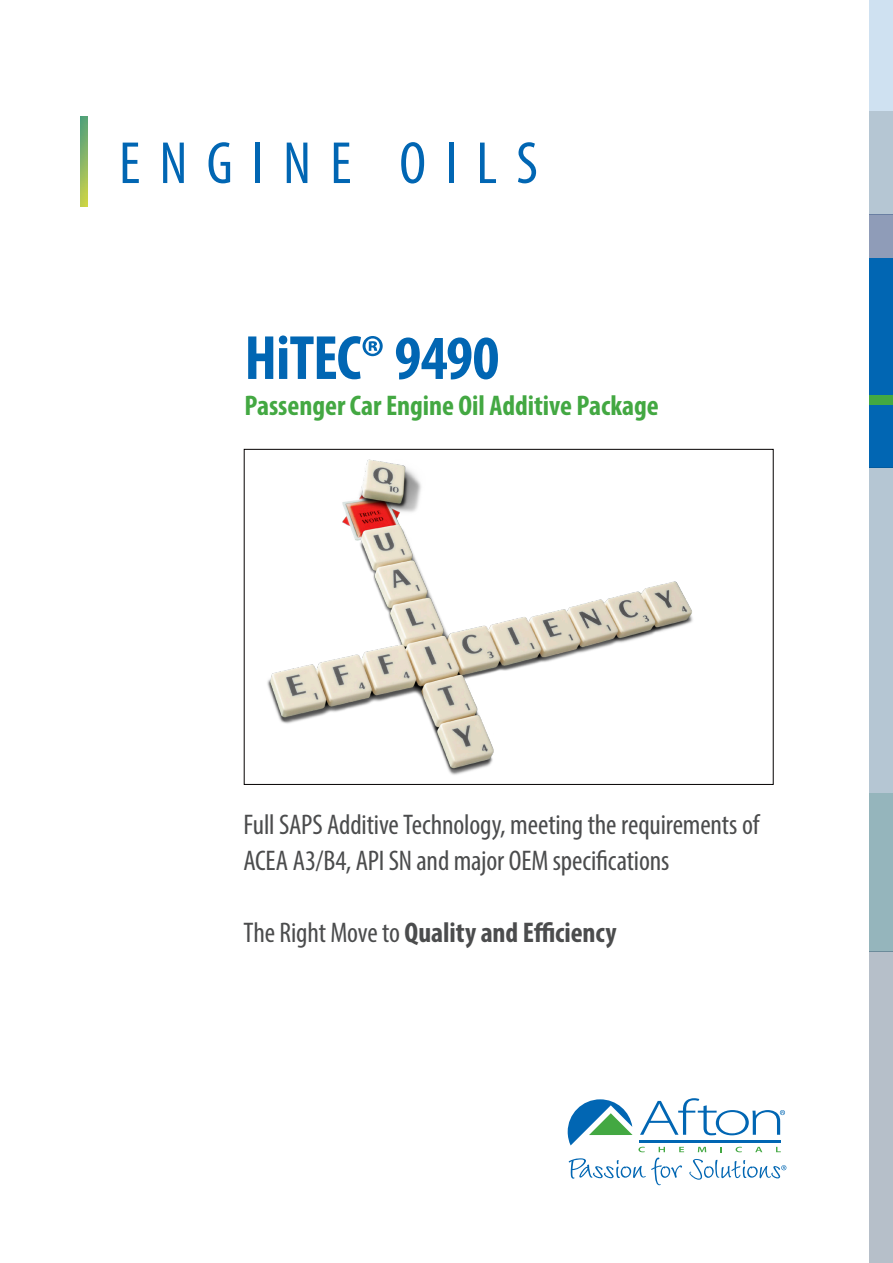
<style>
.page{position:relative;width:893px;height:1263px;background:#fff}
.page>*{position:absolute;margin:0;border:0;box-sizing:border-box;transform-origin:0 0}
.t1{font:700 condensed 63px "Myriad Pro";letter-spacing:-.015em;color:#0166b3}
.t2{font:condensed 60px "Myriad Pro";letter-spacing:.32em;color:#0166b3}
.t3{font:condensed 28.5px/36px "Myriad Pro";letter-spacing:-.005em;color:#4b4c4d}
.t4{font:700 condensed 28.5px "Myriad Pro";letter-spacing:-.005em;color:#43a842}
.t5{font:700 condensed 28.5px "Myriad Pro";letter-spacing:-.005em;color:#4b4c4d}
.s1{font-weight:400}
</style>
<div class="page">
<svg style="left:568px;top:1098px;width:218px;height:87px"></svg>
<div style="left:870px;top:0;width:23px;height:111px;background:#cfe1f1"></div>
<div style="left:870px;top:111px;width:23px;height:103px;background:#b5c6d3"></div>
<div style="left:870px;top:214px;width:23px;height:44px;background:#8f9cb8"></div>
<div style="left:870px;top:258px;width:23px;height:210px;background:#0166b3"></div>
<div style="left:870px;top:395px;width:23px;height:10px;background:#43a842"></div>
<div style="left:870px;top:468px;width:23px;height:325px;background:#b5c6d3"></div>
<div style="left:870px;top:793px;width:23px;height:158px;background:#95b5bc"></div>
<div style="left:870px;top:951px;width:23px;height:312px;background:#b6bfc9"></div>
<img style="left:81px;top:117px;width:6px;height:89px">
<img style="left:267px;top:459px;width:426px;height:316px">
<p class="t2" style="left:119px;top:127px;width:420px">ENGINE OILS</p>
<p class="t1" style="left:244px;top:319px;width:256px">HiTEC® 9490</p>
<p class="t4" style="left:244px;top:388px;width:416px">Passenger Car Engine Oil Additive Package</p>
<p class="t3" style="left:243px;top:806px;width:517px">Full SAPS Additive Technology, meeting the requirements of<br>ACEA A3/B4, API SN and major OEM specifications</p>
<p class="t5" style="left:243px;top:914px;width:375px"><span class="s1">The Right Move to</span> Quality and Efficiency</p>
</div>
